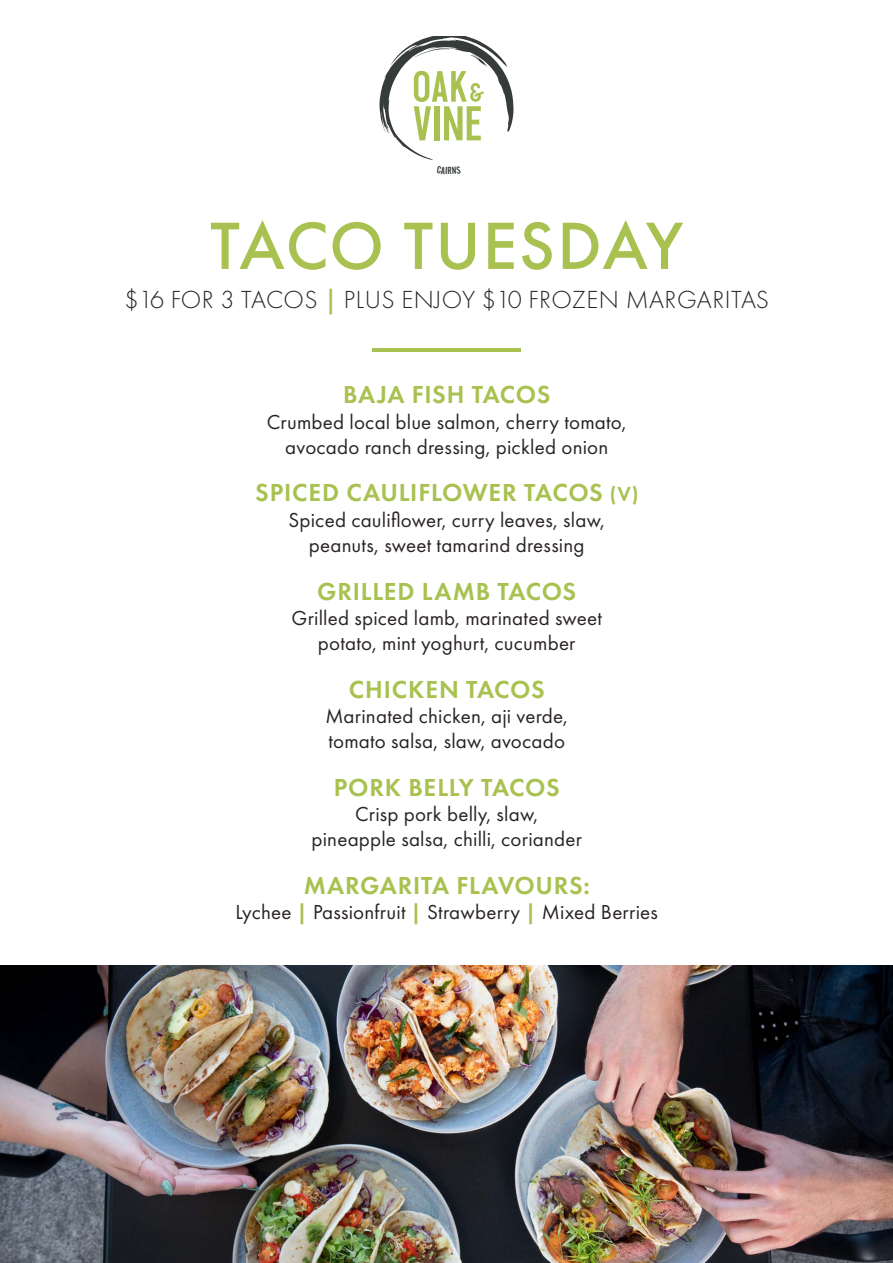
<style>
.page{position:relative;width:893px;height:1263px;background:#fff}
.page>*{position:absolute;margin:0;border:0;box-sizing:border-box;transform-origin:0 0}
.t1{font:500 69.3px "Futura PT";letter-spacing:.015em;color:#a9c150}
.t2{font:300 25.65px "Futura PT";letter-spacing:.02em;color:#292423}
.t3{font:600 25.5px "Futura PT";letter-spacing:.025em;color:#a9c150}
.t4{font:21px/25.2px "Futura PT";letter-spacing:.01em;color:#292423;text-align:center}
.s1{font-weight:500;color:#a9c150}
.s2{font-size:21px}
.s3{font-weight:600;color:#a9c150}
</style>
<div class="page">
<img style="left:0;top:965px;width:893px;height:298px">
<svg style="left:379px;top:36px;width:134px;height:124px"></svg>
<hr style="left:372px;top:348px;width:149px;height:3px;background:#a9c150">
<p class="t1" style="left:210px;top:204px;width:474px">TACO TUESDAY</p>
<p class="t2" style="left:124px;top:285px;width:646px">$16 FOR 3 TACOS <span class="s1">|</span> PLUS ENJOY $10 FROZEN MARGARITAS</p>
<p class="t3" style="left:343px;top:379px;width:209px">BAJA FISH TACOS</p>
<p class="t4" style="left:267px;top:409px;width:361px">Crumbed local blue salmon, cherry tomato, avocado ranch dressing, pickled onion</p>
<p class="t3" style="left:255px;top:477px;width:385px">SPICED CAULIFLOWER TACOS <span class="s2">(V)</span></p>
<p class="t4" style="left:288px;top:507px;width:318px">Spiced cauliflower, curry leaves, slaw, peanuts, sweet tamarind dressing</p>
<p class="t3" style="left:317px;top:575px;width:260px">GRILLED LAMB TACOS</p>
<p class="t4" style="left:291px;top:605px;width:312px">Grilled spiced lamb, marinated sweet potato, mint yoghurt, cucumber</p>
<p class="t3" style="left:349px;top:673px;width:198px">CHICKEN TACOS</p>
<p class="t4" style="left:325px;top:703px;width:244px;text-align:left">Marinated chicken, aji verde, tomato salsa, slaw, avocado</p>
<p class="t3" style="left:334px;top:771px;width:227px">PORK BELLY TACOS</p>
<p class="t4" style="left:312px;top:801px;width:272px">Crisp pork belly, slaw, pineapple salsa, chilli, coriander</p>
<p class="t3" style="left:304px;top:869px;width:287px">MARGARITA FLAVOURS:</p>
<p class="t4" style="left:235px;top:899px;width:424px">Lychee <span class="s3">|</span> Passionfruit <span class="s3">|</span> Strawberry <span class="s3">|</span> Mixed Berries</p>
</div>
